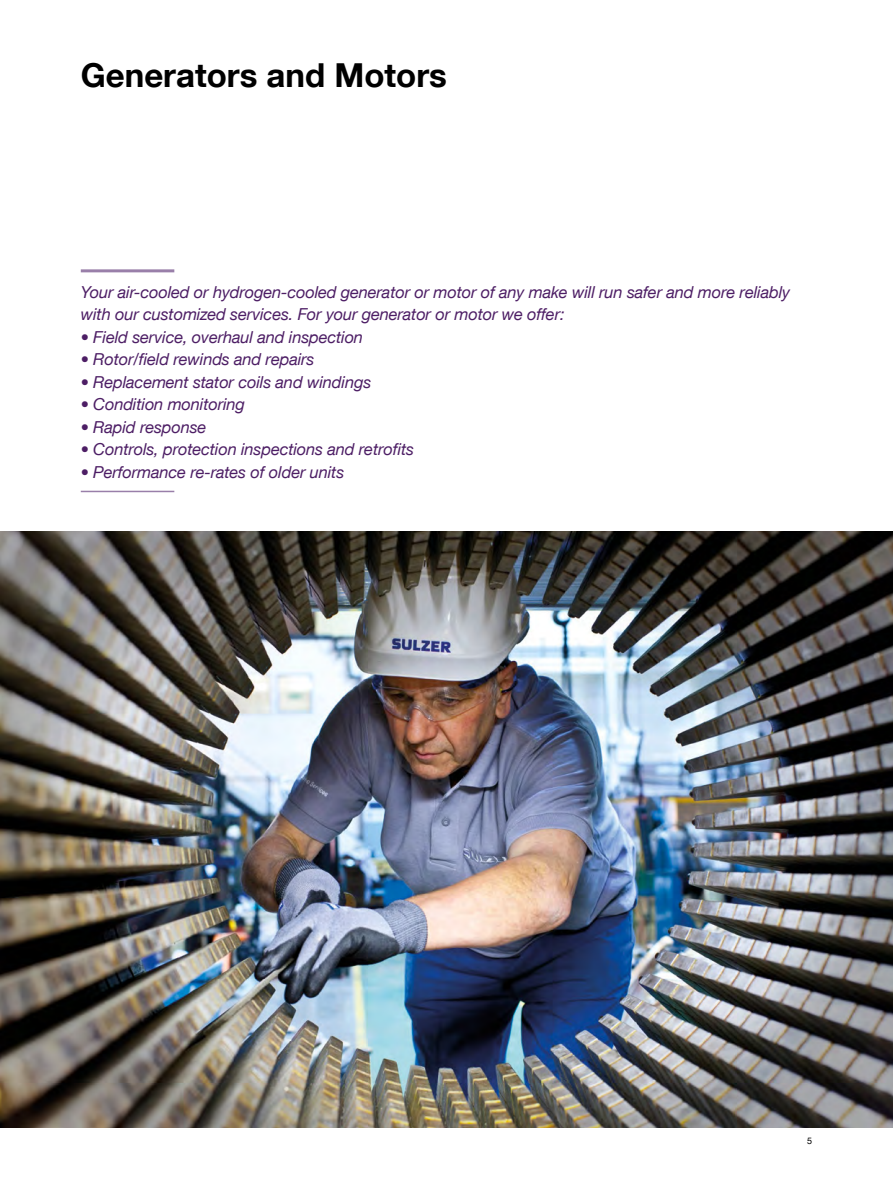
<style>
.page{position:relative;width:893px;height:1191px;background:#fff}
.page>*{position:absolute;margin:0;border:0;box-sizing:border-box;transform-origin:0 0}
.Title-1{font:700 33px "Helvetica Neue LT Com";color:#000}
.Lead_text{font:italic 16.5px/22.5px "Helvetica Neue LT Com";letter-spacing:-.01em;color:#4d1e65}
.t1{font:9px "Helvetica Neue LT Com";color:#000}
</style>
<div class="page">
<hr style="left:81px;top:269px;width:93px;height:3px;background:#997fa9">
<hr style="left:81px;top:491px;width:93px;height:1px;background:#997fa9">
<img style="left:0;top:531px;width:893px;height:596px">
<p class="Title-1" style="left:81px;top:55px;width:368px">Generators and Motors</p>
<p class="Lead_text" style="left:81px;top:280px;width:711px">Your air-cooled or hydrogen-cooled generator or motor of any make will run safer and more reliably with our customized services. For your generator or motor we offer:</p>
<p class="Lead_text" style="left:81px;top:325px;width:284px">• Field service, overhaul and inspection</p>
<p class="Lead_text" style="left:81px;top:348px;width:235px">• Rotor/field rewinds and repairs</p>
<p class="Lead_text" style="left:81px;top:370px;width:292px">• Replacement stator coils and windings</p>
<p class="Lead_text" style="left:81px;top:393px;width:166px">• Condition monitoring</p>
<p class="Lead_text" style="left:81px;top:415px;width:127px">• Rapid response</p>
<p class="Lead_text" style="left:81px;top:438px;width:335px">• Controls, protection inspections and retrofits</p>
<p class="Lead_text" style="left:81px;top:460px;width:265px">• Performance re-rates of older units</p>
<p class="t1" style="left:807px;top:1135px;width:7px">5</p>
</div>
